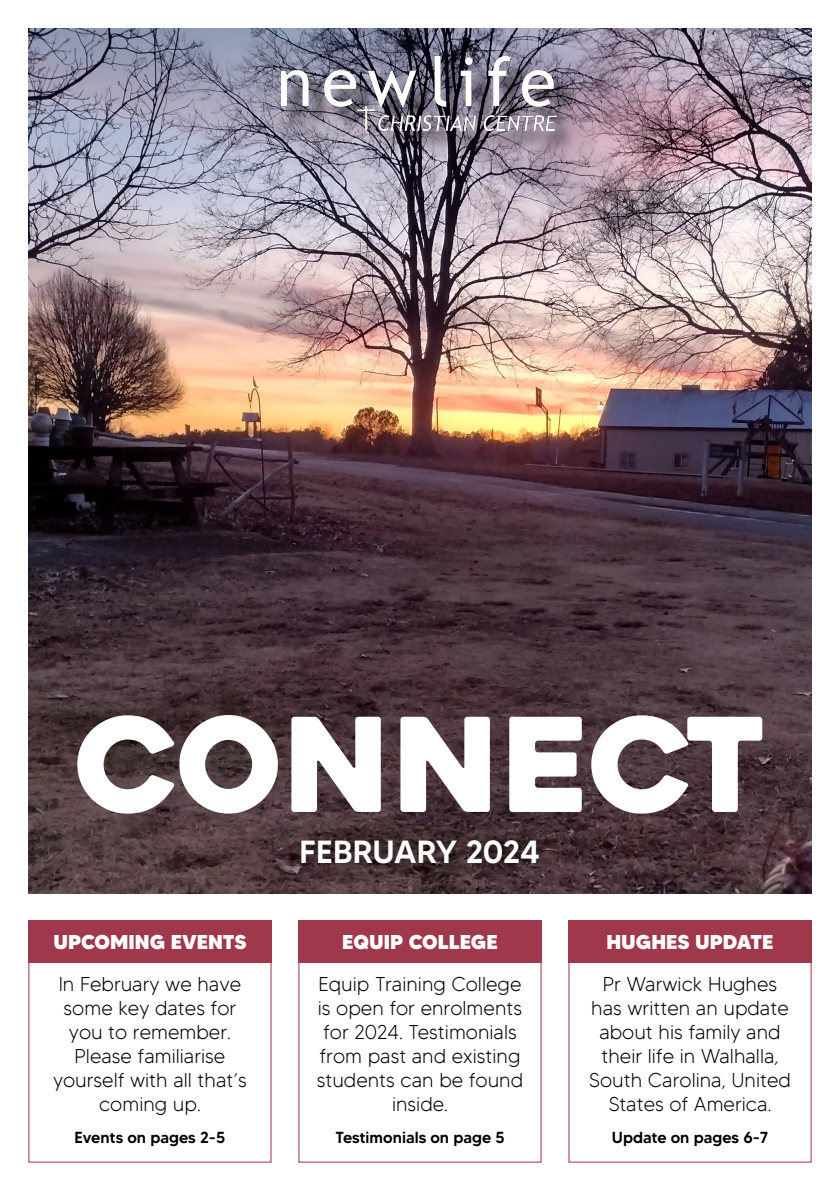
<style>
.page{position:relative;width:840px;height:1191px;background:#fff}
.page>*{position:absolute;margin:0;border:0;box-sizing:border-box;transform-origin:0 0}
.Calendar_Day_Names{font:130px "Heavitas";color:#fff}
.Calendar_Day_Names-2{font:500 32px "MADETOMMY";letter-spacing:-.015em;color:#fff}
.Calendar_Day_Names-3{font:300 20px/24px "MADETOMMY";color:#000;text-align:center}
.Calendar_Day_Names-4{font:800 20px "MADETOMMY";color:#fff}
.Calendar_Day_Names-5{font:500 16px "MADETOMMY";color:#000}
</style>
<div class="page">
<img style="left:28px;top:28px;width:783px;height:865px">
<div style="left:295px;top:833px;width:258px;height:44px;background:#000;opacity:.4"></div>
<div style="left:568px;top:920px;width:243px;height:43px;background:#9f384b"></div>
<div style="left:298px;top:920px;width:243px;height:43px;background:#9f384b"></div>
<div style="left:28px;top:920px;width:243px;height:43px;background:#9f384b"></div>
<div style="left:284px;top:60px;width:295px;height:95px;background:#000;opacity:.75"></div>
<img style="left:281px;top:57px;width:274px;height:73px">
<p class="Calendar_Day_Names" style="left:75px;top:685px;width:691px">CONNECT</p>
<p class="Calendar_Day_Names-2" style="left:299px;top:831px;width:242px">FEBRUARY 2024</p>
<p class="Calendar_Day_Names-4" style="left:53px;top:929px;width:194px">UPCOMING EVENTS</p>
<p class="Calendar_Day_Names-4" style="left:606px;top:929px;width:168px">HUGHES UPDATE</p>
<p class="Calendar_Day_Names-3" style="left:53px;top:972px;width:195px">In February we have some key dates for you to remember.<br>Please familiarise yourself with all that’s coming up.</p>
<p class="Calendar_Day_Names-5" style="left:75px;top:1127px;width:152px">Events on pages 2-5</p>
<p class="Calendar_Day_Names-4" style="left:342px;top:929px;width:157px">EQUIP COLLEGE</p>
<p class="Calendar_Day_Names-3" style="left:316px;top:972px;width:208px">Equip Training College is open for enrolments for 2024. Testimonials from past and existing students can be found inside.</p>
<p class="Calendar_Day_Names-5" style="left:335px;top:1127px;width:171px">Testimonials on page 5</p>
<p class="Calendar_Day_Names-3" style="left:588px;top:972px;width:203px">Pr Warwick Hughes has written an update about his family and their life in Walhalla,<br>South Carolina, United<br>States of America.</p>
<p class="Calendar_Day_Names-5" style="left:611px;top:1127px;width:158px">Update on pages 6-7</p>
</div>
